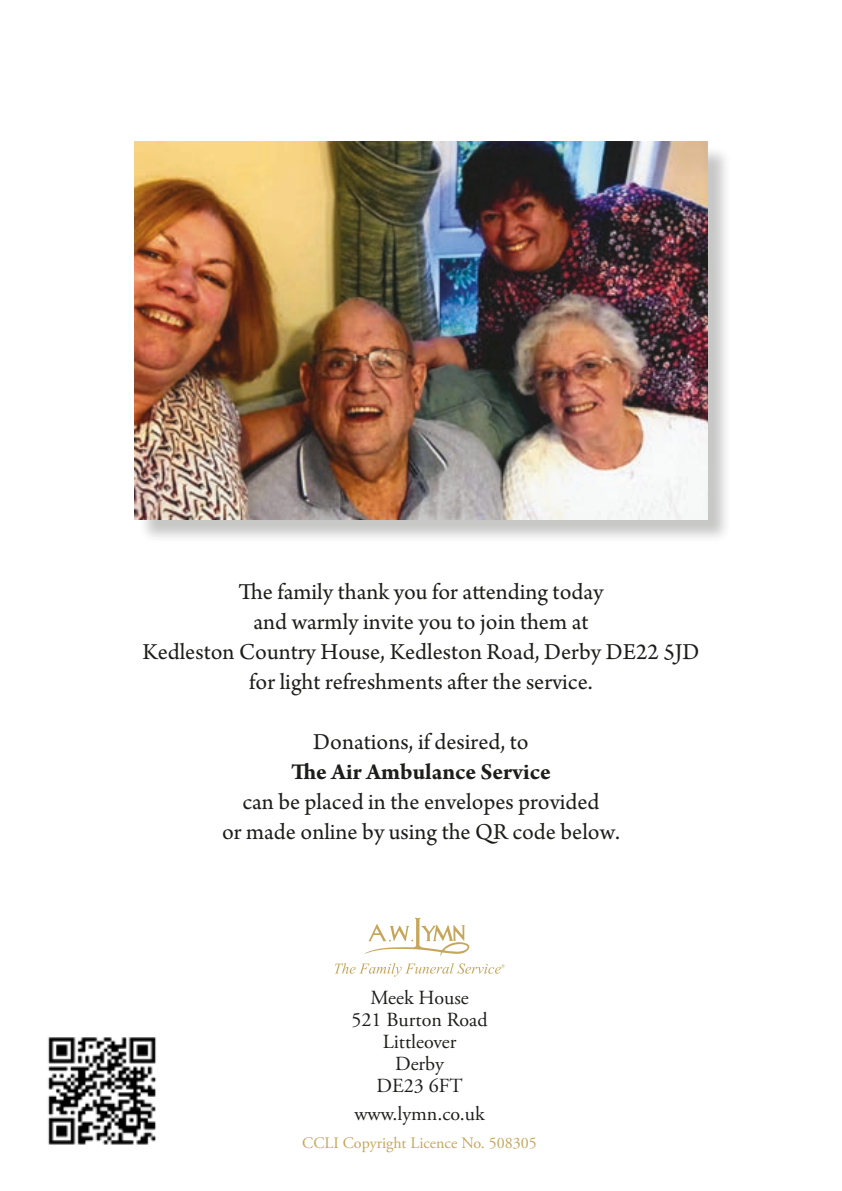
<style>
.page{position:relative;width:842px;height:1191px;background:#fff}
.page>*{position:absolute;margin:0;border:0;box-sizing:border-box;transform-origin:0 0}
.t1{font:24px/30px "Arno Pro";color:#1d1d1b;text-align:center}
.t2{font:700 24px "Arno Pro";color:#1d1d1b}
.t3{font:20px/22px "Adobe Garamond Pro";color:#1d1d1b;text-align:center}
.t4{font:16px "Adobe Garamond Pro";color:#c6a65b}
</style>
<div class="page">
<svg style="left:334px;top:917px;width:171px;height:59px"></svg>
<img style="left:48px;top:1037px;width:108px;height:108px">
<div style="left:138px;top:145px;width:594px;height:399px;background:#1d1d1b;opacity:.25"></div>
<img style="left:135px;top:142px;width:572px;height:377px">
<p class="t1" style="left:142px;top:578px;width:559px">The family thank you for attending today<br>and warmly invite you to join them at<br>Kedleston Country House, Kedleston Road, Derby DE22 5JD for light refreshments after the service.</p>
<p class="t1" style="left:313px;top:728px;width:217px">Donations, if desired, to</p>
<p class="t2" style="left:291px;top:758px;width:261px">The Air Ambulance Service</p>
<p class="t1" style="left:222px;top:788px;width:399px">can be placed in the envelopes provided<br>or made online by using the QR code below.</p>
<p class="t3" style="left:352px;top:987px;width:137px">Meek House<br>521 Burton Road<br>Littleover<br>Derby<br>DE23 6FT</p>
<p class="t3" style="left:354px;top:1103px;width:132px">www.lymn.co.uk</p>
<p class="t4" style="left:302px;top:1133px;width:236px">CCLI Copyright Licence No. 508305</p>
</div>
